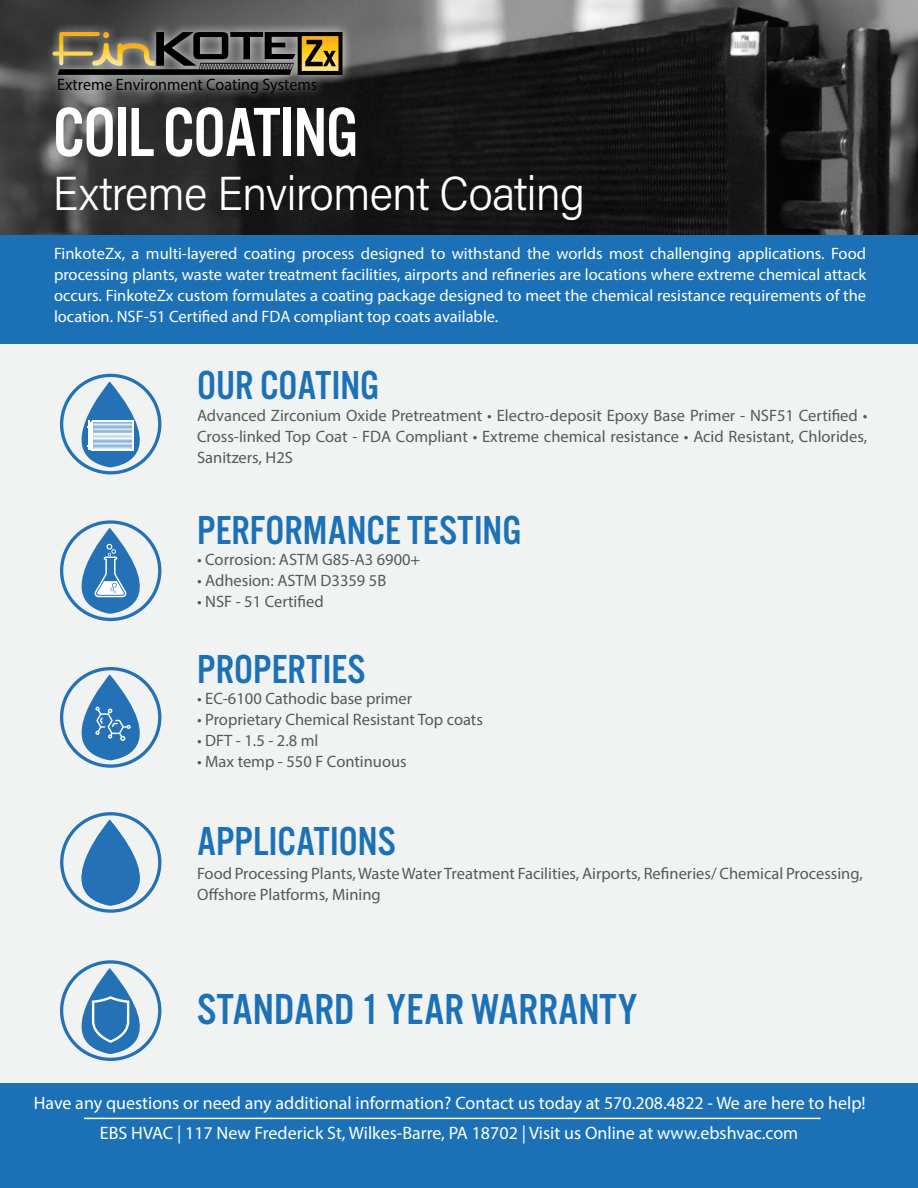
<style>
.page{position:relative;width:918px;height:1188px;background:#f1f3f3}
.page>*{position:absolute;margin:0;border:0;box-sizing:border-box;transform-origin:0 0}
.t1{font:72px "Alternate Gothic FS Three";letter-spacing:-.02em;color:#fff}
.t2{font:48px "Acumin Variable Concept";letter-spacing:-.02em;color:#fff}
.t3{font:45px "Alternate Gothic FS Three";color:#1c71b6}
.t4{font:42px "Alternate Gothic FS Three";color:#1c71b6}
.t5{font:18px "Myriad Pro";color:#fff}
.t6{font:16.5px/21px "Myriad Pro";color:#57585a}
.t7{font:16.5px/21px "Myriad Pro";color:#fff;text-align:justify}
.t8{font:500 16.5px "Roboto";color:#000001}
</style>
<div class="page">
<img style="left:0;top:0;width:918px;height:236px">
<div style="left:0;top:236px;width:918px;height:108px;background:#1c71b6"></div>
<div style="left:60px;top:374px;width:101px;height:100px;border:3px solid #2571b5;border-radius:50%"></div>
<svg style="left:60px;top:381px;width:102px;height:86px"></svg>
<hr style="left:92px;top:449px;width:41px;height:1px;background:#fff">
<hr style="left:92px;top:421px;width:41px;height:1px;background:#fff">
<hr style="left:132px;top:421px;width:2px;height:29px;background:#fff">
<div style="left:60px;top:520px;width:101px;height:101px;border:3px solid #2571b5;border-radius:50%"></div>
<svg style="left:60px;top:528px;width:102px;height:86px"></svg>
<div style="left:60px;top:667px;width:101px;height:101px;border:3px solid #2571b5;border-radius:50%"></div>
<svg style="left:60px;top:674px;width:102px;height:86px"></svg>
<div style="left:60px;top:812px;width:101px;height:101px;border:3px solid #2571b5;border-radius:50%"></div>
<svg style="left:60px;top:820px;width:102px;height:86px"></svg>
<div style="left:60px;top:960px;width:101px;height:101px;border:3px solid #2571b5;border-radius:50%"></div>
<svg style="left:60px;top:968px;width:102px;height:86px"></svg>
<div style="left:43px;top:22px;width:309px;height:80px;background:#fff;opacity:.75"></div>
<svg style="left:52px;top:32px;width:291px;height:43px;background:#605844"></svg>
<div style="left:0;top:1083px;width:918px;height:105px;background:#1c71b6"></div>
<hr style="left:84px;top:1118px;width:737px;height:1px;background:#fff">
<p class="t8" style="left:57px;top:74px;width:262px">Extreme Environment Coating Systems</p>
<p class="t1" style="left:53px;top:95px;width:307px">COIL COATING</p>
<p class="t2" style="left:53px;top:160px;width:534px">Extreme Enviroment Coating</p>
<p class="t7" style="left:54px;top:242px;width:814px">FinkoteZx, a multi-layered coating process designed to withstand the worlds most challenging applications. Food processing plants, waste water treatment facilities, airports and refineries are locations where extreme chemical attack occurs. FinkoteZx custom formulates a coating package designed to meet the chemical resistance requirements of the location. NSF-51 Certified and FDA compliant top coats available.</p>
<p class="t4" style="left:197px;top:364px;width:183px">OUR COATING</p>
<p class="t6" style="left:197px;top:405px;width:672px;text-align:justify">Advanced Zirconium Oxide Pretreatment • Electro-deposit Epoxy Base Primer - NSF51 Certified • Cross-linked Top Coat - FDA Compliant • Extreme chemical resistance • Acid Resistant, Chlorides, Sanitzers, H2S</p>
<p class="t4" style="left:197px;top:508px;width:326px">PERFORMANCE TESTING</p>
<p class="t6" style="left:197px;top:549px;width:225px">• Corrosion: ASTM G85-A3 6900+</p>
<p class="t6" style="left:197px;top:570px;width:191px">• Adhesion: ASTM D3359 5B</p>
<p class="t6" style="left:197px;top:591px;width:128px">• NSF - 51 Certified</p>
<p class="t4" style="left:197px;top:647px;width:170px">PROPERTIES</p>
<p class="t6" style="left:197px;top:688px;width:217px">• EC-6100 Cathodic base primer</p>
<p class="t6" style="left:197px;top:709px;width:287px">• Proprietary Chemical Resistant Top coats</p>
<p class="t6" style="left:197px;top:730px;width:123px">• DFT - 1.5 - 2.8 ml</p>
<p class="t6" style="left:197px;top:751px;width:211px">• Max temp - 550 F Continuous</p>
<p class="t4" style="left:197px;top:819px;width:200px">APPLICATIONS</p>
<p class="t6" style="left:197px;top:863px;width:667px">Food Processing Plants, Waste Water Treatment Facilities, Airports, Refineries/ Chemical Processing,<br>Offshore Platforms, Mining</p>
<p class="t3" style="left:197px;top:986px;width:442px">STANDARD 1 YEAR WARRANTY</p>
<p class="t5" style="left:34px;top:1092px;width:834px">Have any questions or need any additional information? Contact us today at 570.208.4822 - We are here to help!</p>
<p class="t5" style="left:100px;top:1122px;width:700px">EBS HVAC | 117 New Frederick St, Wilkes-Barre, PA 18702 | Visit us Online at www.ebshvac.com</p>
</div>
